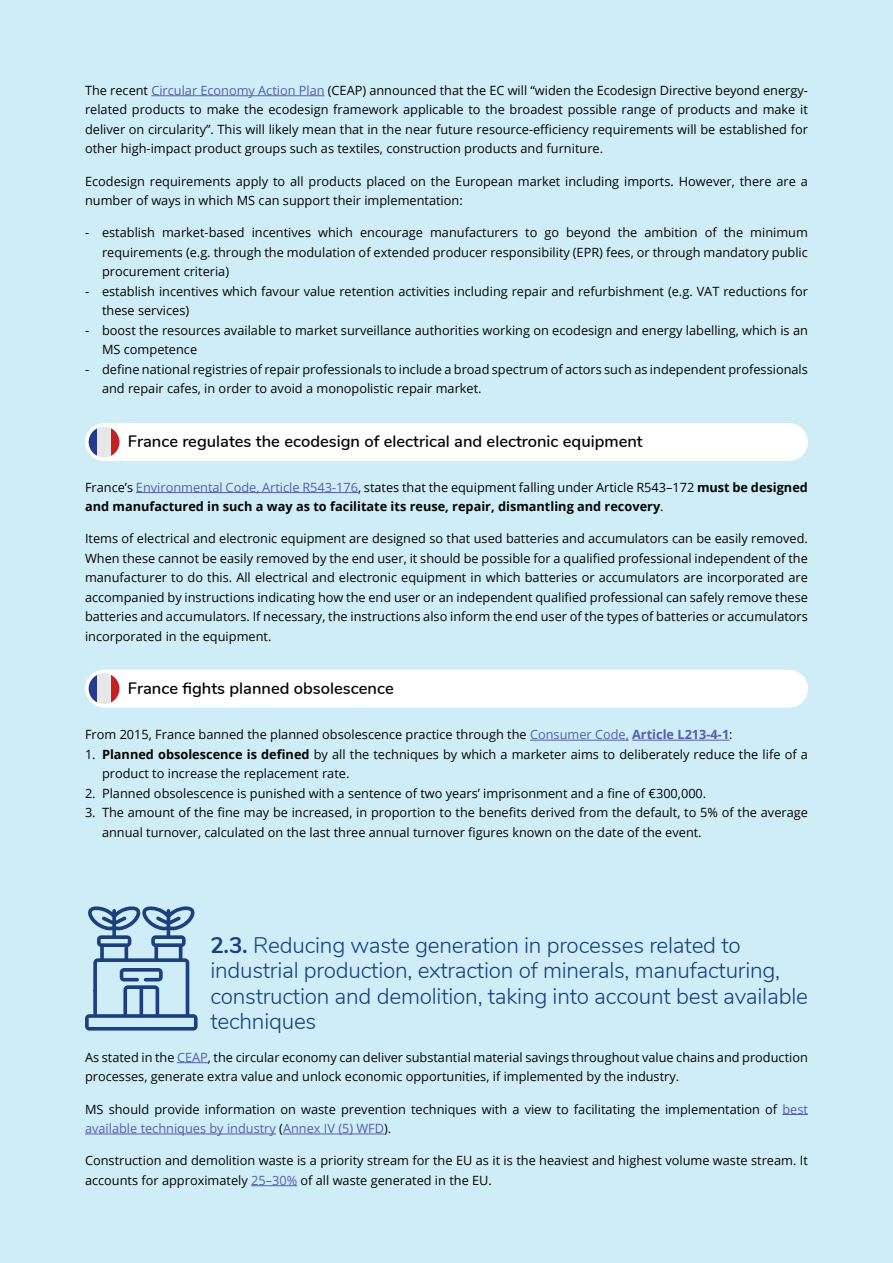
<style>
.page{position:relative;width:893px;height:1263px;background:#cfedf7}
.page>*{position:absolute;margin:0;border:0;box-sizing:border-box;transform-origin:0 0}
.t1{font:300 22.5px/25.5px "Nunito";letter-spacing:-.01em;color:#1c407e}
.t2{font:600 16.5px "Nunito";color:#040503}
.t3{font:12.75px/19.5px "Open Sans";color:#040503}
.t4{font:700 12.75px/19.5px "Open Sans";color:#040503}
.s1{color:#535fab}
.s2{font-weight:400}
.s3{font-weight:400;color:#535fab}
.s4{font-weight:700;color:#535fab}
.s5{font-weight:700}
</style>
<div class="page">
<div style="left:85px;top:423px;width:723px;height:38px;background:#fff;border-radius:19px"></div>
<div style="left:85px;top:670px;width:723px;height:38px;background:#fff;border-radius:19px"></div>
<svg style="left:89px;top:428px;width:8px;height:29px"></svg>
<div style="left:97px;top:427px;width:14px;height:30px;background:#e6e7e6"></div>
<svg style="left:111px;top:428px;width:8px;height:28px"></svg>
<svg style="left:89px;top:673px;width:8px;height:31px"></svg>
<div style="left:97px;top:673px;width:14px;height:31px;background:#e6e7e6"></div>
<svg style="left:111px;top:675px;width:8px;height:28px"></svg>
<hr style="left:151px;top:95px;width:174px;height:1px;background:#535fab">
<hr style="left:136px;top:492px;width:222px;height:1px;background:#535fab">
<hr style="left:530px;top:740px;width:99px;height:1px;background:#535fab">
<hr style="left:632px;top:740px;width:97px;height:1px;background:#535fab">
<hr style="left:177px;top:1062px;width:31px;height:1px;background:#535fab">
<svg style="left:782px;top:1114px;width:26px;height:1px"></svg>
<hr style="left:85px;top:1134px;width:191px;height:1px;background:#535fab">
<hr style="left:283px;top:1134px;width:101px;height:1px;background:#535fab">
<hr style="left:251px;top:1185px;width:46px;height:1px;background:#535fab">
<svg style="left:85px;top:906px;width:113px;height:124px"></svg>
<p class="t3" style="left:85px;top:80px;width:724px;text-align:justify">The recent <span class="s1">Circular Economy Action Plan</span> (CEAP) announced that the EC will “widen the Ecodesign Directive beyond energy&shy;related products to make the ecodesign framework applicable to the broadest possible range of products and make it deliver on circularity”. This will likely mean that in the near future resource-efficiency requirements will be established for other high-impact product groups such as textiles, construction products and furniture.</p>
<p class="t3" style="left:85px;top:171px;width:724px">Ecodesign requirements apply to all products placed on the European market including imports. However, there are a number of ways in which MS can support their implementation:</p>
<p class="t3" style="left:102px;top:223px;width:707px;text-align:justify;text-indent:-17px">- establish market-based incentives which encourage manufacturers to go beyond the ambition of the minimum requirements (e.g. through the modulation of extended producer responsibility (EPR) fees, or through mandatory public procurement criteria)</p>
<p class="t3" style="left:102px;top:281px;width:707px;text-indent:-17px">- establish incentives which favour value retention activities including repair and refurbishment (e.g. VAT reductions for these services)</p>
<p class="t3" style="left:102px;top:320px;width:707px;text-indent:-17px">- boost the resources available to market surveillance authorities working on ecodesign and energy labelling, which is an<br>MS competence</p>
<p class="t3" style="left:102px;top:359px;width:707px;text-indent:-17px">- define national registries of repair professionals to include a broad spectrum of actors such as independent professionals and repair cafes, in order to avoid a monopolistic repair market.</p>
<p class="t2" style="left:128px;top:429px;width:516px">France regulates the ecodesign of electrical and electronic equipment</p>
<p class="t4" style="left:85px;top:477px;width:724px"><span class="s2">France’s</span> <span class="s3">Environmental Code, Article R543-176</span><span class="s2">, states that the equipment falling under Article R543–172</span> must be designed and manufactured in such a way as to facilitate its reuse, repair, dismantling and recovery<span class="s2">.</span></p>
<p class="t3" style="left:85px;top:529px;width:724px;text-align:justify">Items of electrical and electronic equipment are designed so that used batteries and accumulators can be easily removed.<br>When these cannot be easily removed by the end user, it should be possible for a qualified professional independent of the manufacturer to do this. All electrical and electronic equipment in which batteries or accumulators are incorporated are accompanied by instructions indicating how the end user or an independent qualified professional can safely remove these batteries and accumulators. If necessary, the instructions also inform the end user of the types of batteries or accumulators incorporated in the equipment.</p>
<p class="t2" style="left:128px;top:676px;width:267px">France fights planned obsolescence</p>
<p class="t3" style="left:85px;top:724px;width:649px">From 2015, France banned the planned obsolescence practice through the <span class="s1">Consumer Code,</span> <span class="s4">Article L213-4-1</span>:</p>
<p class="t3" style="left:102px;top:744px;width:707px;text-indent:-17px">1. <span class="s5">Planned obsolescence is defined</span> by all the techniques by which a marketer aims to deliberately reduce the life of a product to increase the replacement rate.</p>
<p class="t3" style="left:85px;top:783px;width:623px">2. Planned obsolescence is punished with a sentence of two years’ imprisonment and a fine of €300,000.</p>
<p class="t3" style="left:102px;top:802px;width:707px;text-indent:-17px">3. The amount of the fine may be increased, in proportion to the benefits derived from the default, to 5% of the average annual turnover, calculated on the last three annual turnover figures known on the date of the event.</p>
<h1 class="t1" style="left:210px;top:931px;width:599px"><span class="s5">2.3.</span> Reducing waste generation in processes related to industrial production, extraction of minerals, manufacturing, construction and demolition, taking into account best available techniques</h1>
<p class="t3" style="left:85px;top:1047px;width:724px">As stated in the <span class="s1">CEAP</span>, the circular economy can deliver substantial material savings throughout value chains and production processes, generate extra value and unlock economic opportunities, if implemented by the industry.</p>
<p class="t3" style="left:85px;top:1099px;width:724px">MS should provide information on waste prevention techniques with a view to facilitating the implementation of <span class="s1">best available techniques by industry</span> (<span class="s1">Annex IV (5) WFD</span>).</p>
<p class="t3" style="left:85px;top:1150px;width:724px">Construction and demolition waste is a priority stream for the EU as it is the heaviest and highest volume waste stream. It accounts for approximately <span class="s1">25–30%</span> of all waste generated in the EU.</p>
</div>
